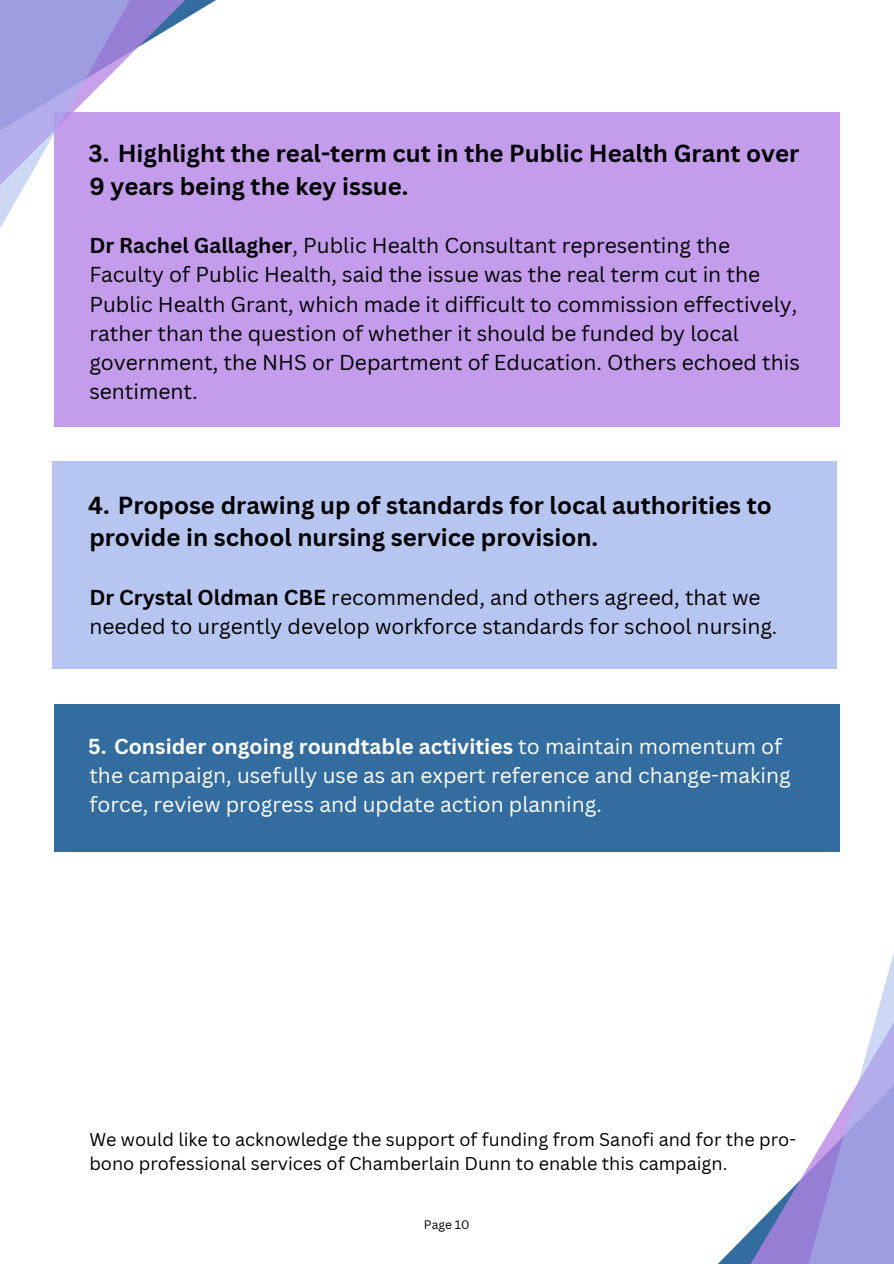
<style>
.page{position:relative;width:894px;height:1264px;background:#fff}
.page>*{position:absolute;margin:0;border:0;box-sizing:border-box;transform-origin:0 0}
.t1{font:700 24px/32.7px "Canva Sans";color:#000}
.t2{font:21px/29.2px "Canva Sans";color:#000}
.t3{font:21px/29.2px "Canva Sans";color:#fff}
.t4{font:18px/24.8px "Canva Sans";color:#000}
.t5{font:12px "Canva Sans";color:#000}
.s1{font-weight:700}
</style>
<div class="page">
<div style="left:52px;top:462px;width:784px;height:207px;background:#b7c6f0"></div>
<div style="left:54px;top:704px;width:785px;height:147px;background:#336c9f"></div>
<svg style="left:443px;top:589px;width:450px;height:674px"></svg>
<div style="left:54px;top:112px;width:785px;height:314px;background:#c39ceb"></div>
<svg style="left:0;top:0;width:417px;height:462px"></svg>
<p class="t1" style="left:89px;top:136px;width:712px">3. Highlight the real-term cut in the Public Health Grant over<br>9 years being the key issue.</p>
<p class="t2" style="left:89px;top:230px;width:711px"><span class="s1">Dr Rachel Gallagher</span>, Public Health Consultant representing the Faculty of Public Health, said the issue was the real term cut in the Public Health Grant, which made it difficult to commission effectively, rather than the question of whether it should be funded by local government, the NHS or Department of Education. Others echoed this sentiment.</p>
<p class="t1" style="left:88px;top:488px;width:684px">4. Propose drawing up of standards for local authorities to provide in school nursing service provision.</p>
<h1 class="t2" style="left:89px;top:582px;width:689px"><span class="s1">Dr Crystal Oldman CBE</span> recommended, and others agreed, that we needed to urgently develop workforce standards for school nursing.</h1>
<h1 class="t3" style="left:88px;top:730px;width:704px"><span class="s1">5. Consider ongoing roundtable activities</span> to maintain momentum of the campaign, usefully use as an expert reference and change-making force, review progress and update action planning.</h1>
<h1 class="t4" style="left:89px;top:1126px;width:708px">We would like to acknowledge the support of funding from Sanofi and for the pro&shy;bono professional services of Chamberlain Dunn to enable this campaign.</h1>
<h3 class="t5" style="left:424px;top:1216px;width:47px">Page 10</h3>
</div>
